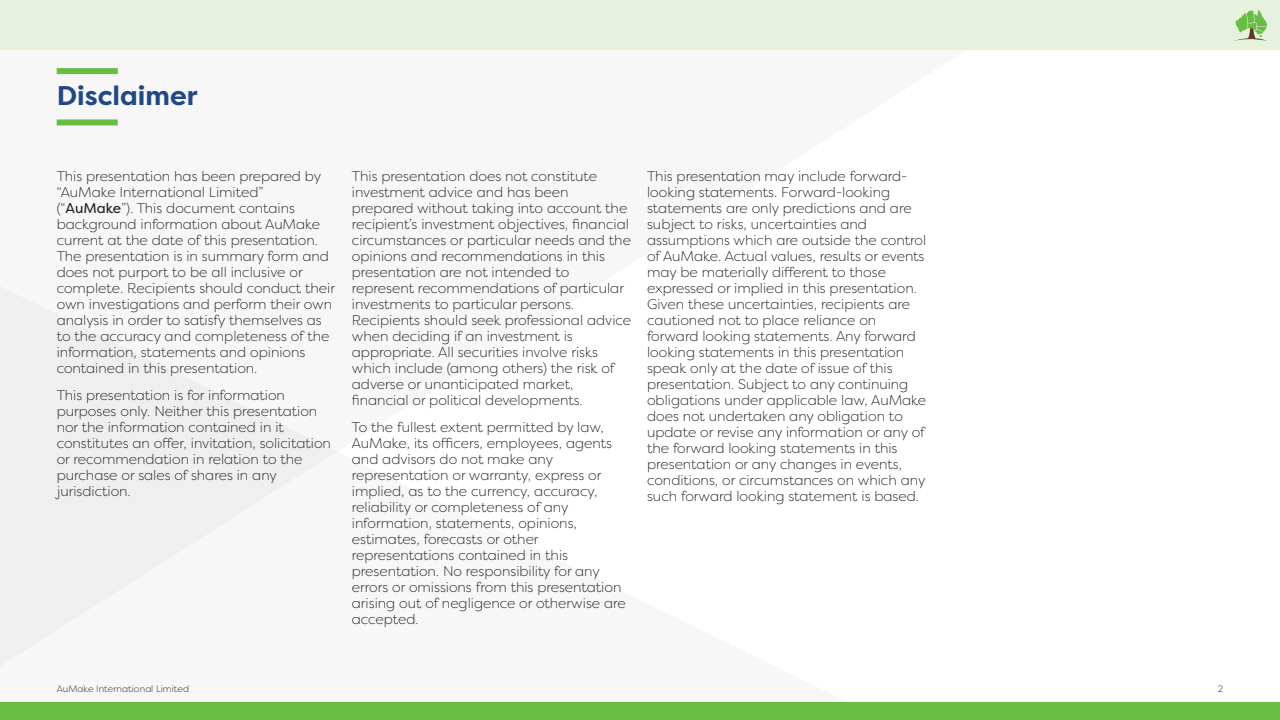
<style>
.page{position:relative;width:1280px;height:720px;background:#fff}
.page>*{position:absolute;margin:0;border:0;box-sizing:border-box;transform-origin:0 0}
.HEADING_WITH_RULES{font:700 27px "Filson Pro";color:#214884}
.P_-_BODY_TEXT{font:300 14px/16px "Filson Pro";color:#231f20}
.t1{font:300 9.2px "Filson Pro";letter-spacing:.005em;color:#231f20}
.s1{font-weight:400}
</style>
<div class="page">
<div style="left:0;top:286px;width:337px;height:380px;background:#f3f3f3"></div>
<div style="left:57px;top:68px;width:61px;height:6px;background:#69bd45"></div>
<div style="left:57px;top:119px;width:61px;height:6px;background:#69bd45"></div>
<div style="left:0;top:0;width:1280px;height:50px;background:#e7f2de"></div>
<svg style="left:1234px;top:9px;width:33px;height:32px"></svg>
<div style="left:0;top:702px;width:1280px;height:18px;background:#69bd45"></div>
<p class="HEADING_WITH_RULES" style="left:57px;top:79px;width:142px">Disclaimer</p>
<p class="P_-_BODY_TEXT" style="left:57px;top:167px;width:280px">This presentation has been prepared by “AuMake International Limited” (“<span class="s1">AuMake</span>”). This document contains background information about AuMake current at the date of this presentation.<br>The presentation is in summary form and does not purport to be all inclusive or complete. Recipients should conduct their own investigations and perform their own analysis in order to satisfy themselves as to the accuracy and completeness of the information, statements and opinions contained in this presentation.</p>
<p class="P_-_BODY_TEXT" style="left:57px;top:387px;width:276px">This presentation is for information purposes only. Neither this presentation nor the information contained in it constitutes an offer, invitation, solicitation or recommendation in relation to the purchase or sales of shares in any jurisdiction.</p>
<p class="P_-_BODY_TEXT" style="left:352px;top:167px;width:281px">This presentation does not constitute investment advice and has been prepared without taking into account the recipient’s investment objectives, financial circumstances or particular needs and the opinions and recommendations in this presentation are not intended to represent recommendations of particular investments to particular persons.<br>Recipients should seek professional advice when deciding if an investment is appropriate. All securities involve risks which include (among others) the risk of adverse or unanticipated market, financial or political developments.</p>
<p class="P_-_BODY_TEXT" style="left:352px;top:419px;width:276px">To the fullest extent permitted by law, AuMake, its officers, employees, agents and advisors do not make any representation or warranty, express or implied, as to the currency, accuracy, reliability or completeness of any information, statements, opinions, estimates, forecasts or other representations contained in this presentation. No responsibility for any errors or omissions from this presentation arising out of negligence or otherwise are accepted.</p>
<p class="P_-_BODY_TEXT" style="left:647px;top:167px;width:281px">This presentation may include forward&shy;looking statements. Forward-looking statements are only predictions and are subject to risks, uncertainties and assumptions which are outside the control of AuMake. Actual values, results or events may be materially different to those expressed or implied in this presentation.<br>Given these uncertainties, recipients are cautioned not to place reliance on forward looking statements. Any forward looking statements in this presentation speak only at the date of issue of this presentation. Subject to any continuing obligations under applicable law, AuMake does not undertaken any obligation to update or revise any information or any of the forward looking statements in this presentation or any changes in events, conditions, or circumstances on which any such forward looking statement is based.</p>
<p class="t1" style="left:57px;top:683px;width:134px">AuMake International Limited</p>
<p class="t1" style="left:1218px;top:683px;width:7px">2</p>
</div>
